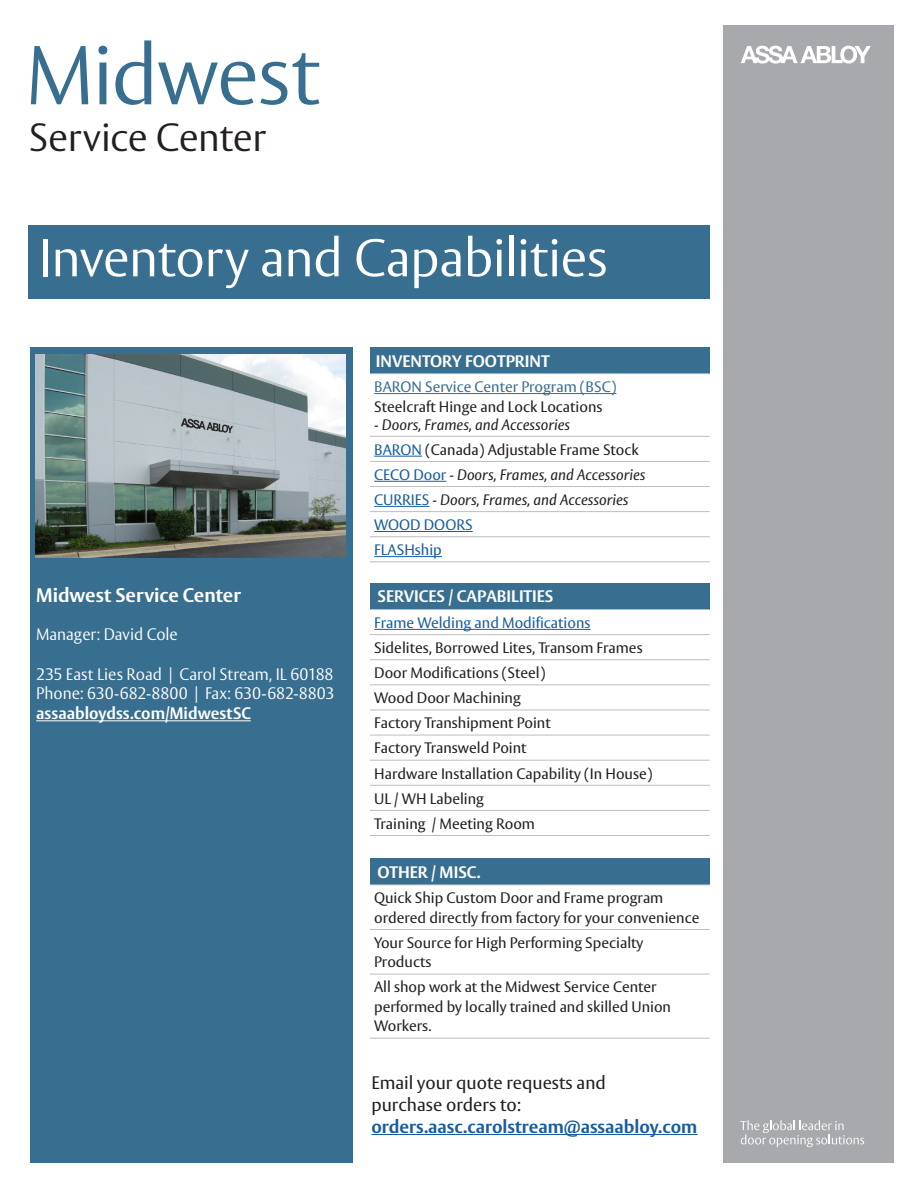
<style>
.page{position:relative;width:918px;height:1188px;background:#fff}
.page>*{position:absolute;margin:0;border:0;box-sizing:border-box;transform-origin:0 0}
.t1{font:300 82.5px "ASSA Vesta";letter-spacing:-.015em;color:#386e8f}
.t2{font:300 52.5px "ASSA Vesta";letter-spacing:-.015em;color:#fff}
.t3{font:300 39px "ASSA Vesta";letter-spacing:-.01em;color:#231f20}
.t4{font:700 19.5px "ASSA Vesta";color:#fff}
.t5{font:18px "ASSA Vesta";color:#231f20}
.t6{font:700 18px "ASSA Vesta";color:#175d9e}
.t7{font:300 16.5px "ASSA Vesta";letter-spacing:-.005em;color:#fff}
.t8{font:700 16.5px "ASSA Vesta";color:#fff}
.t9{font:15px/19.5px "ASSA Vesta";color:#231f20}
.t10{font:italic 15px "ASSA Vesta";color:#231f20}
.t11{font:15px "ASSA Vesta";color:#175d9e}
.t12{font:15px "ASSA Vesta";color:#386e8f}
.s1{color:#175d9e}
.s2{font-style:normal;color:#175d9e}
</style>
<div class="page">
<div style="left:30px;top:347px;width:323px;height:815px;background:#386e8f"></div>
<div style="left:28px;top:225px;width:682px;height:74px;background:#386e8f"></div>
<div style="left:723px;top:26px;width:171px;height:1137px;background:#a8a9ad"></div>
<svg style="left:741px;top:46px;width:130px;height:18px"></svg>
<svg style="left:740px;top:1120px;width:124px;height:27px"></svg>
<div style="left:370px;top:347px;width:340px;height:27px;background:#386e8f"></div>
<hr style="left:370px;top:373px;width:340px;height:1px;background:#bcbdc0">
<hr style="left:370px;top:436px;width:340px;height:1px;background:#bcbdc0">
<hr style="left:370px;top:461px;width:340px;height:1px;background:#bcbdc0">
<hr style="left:370px;top:486px;width:340px;height:1px;background:#bcbdc0">
<hr style="left:370px;top:511px;width:340px;height:1px;background:#bcbdc0">
<hr style="left:370px;top:536px;width:340px;height:1px;background:#bcbdc0">
<hr style="left:370px;top:561px;width:340px;height:1px;background:#bcbdc0">
<hr style="left:374px;top:393px;width:242px;height:1px;background:#386e8f">
<hr style="left:374px;top:456px;width:48px;height:1px;background:#175d9e">
<hr style="left:374px;top:481px;width:72px;height:1px;background:#175d9e">
<hr style="left:374px;top:506px;width:55px;height:1px;background:#175d9e">
<hr style="left:374px;top:531px;width:99px;height:1px;background:#175d9e">
<hr style="left:374px;top:556px;width:68px;height:1px;background:#175d9e">
<div style="left:370px;top:583px;width:340px;height:27px;background:#386e8f"></div>
<hr style="left:370px;top:609px;width:340px;height:1px;background:#bcbdc0">
<hr style="left:370px;top:634px;width:340px;height:1px;background:#bcbdc0">
<hr style="left:370px;top:659px;width:340px;height:1px;background:#bcbdc0">
<hr style="left:370px;top:684px;width:340px;height:1px;background:#bcbdc0">
<hr style="left:370px;top:710px;width:340px;height:1px;background:#bcbdc0">
<hr style="left:370px;top:735px;width:340px;height:1px;background:#bcbdc0">
<hr style="left:370px;top:760px;width:340px;height:1px;background:#bcbdc0">
<hr style="left:370px;top:785px;width:340px;height:1px;background:#bcbdc0">
<hr style="left:370px;top:810px;width:340px;height:1px;background:#bcbdc0">
<hr style="left:370px;top:835px;width:340px;height:1px;background:#bcbdc0">
<hr style="left:374px;top:629px;width:216px;height:1px;background:#175d9e">
<div style="left:370px;top:858px;width:340px;height:27px;background:#386e8f"></div>
<hr style="left:370px;top:884px;width:340px;height:1px;background:#bcbdc0">
<hr style="left:370px;top:929px;width:340px;height:1px;background:#bcbdc0">
<hr style="left:370px;top:974px;width:340px;height:1px;background:#bcbdc0">
<hr style="left:370px;top:1038px;width:340px;height:1px;background:#bcbdc0">
<img style="left:36px;top:354px;width:309px;height:203px">
<hr style="left:36px;top:720px;width:215px;height:1px;background:#fff">
<hr style="left:371px;top:1134px;width:326px;height:1px;background:#175d9e">
<p class="t1" style="left:26px;top:26px;width:296px">Midwest</p>
<p class="t3" style="left:29px;top:114px;width:239px">Service Center</p>
<p class="t2" style="left:39px;top:226px;width:571px">Inventory and Capabilities</p>
<p class="t4" style="left:36px;top:583px;width:206px">Midwest Service Center</p>
<p class="t7" style="left:36px;top:624px;width:143px">Manager: David Cole</p>
<p class="t7" style="left:36px;top:664px;width:299px">235 East Lies Road | Carol Stream, IL 60188</p>
<p class="t7" style="left:36px;top:684px;width:300px">Phone: 630-682-8800 | Fax: 630-682-8803</p>
<p class="t8" style="left:36px;top:703px;width:216px">assaabloydss.com/MidwestSC</p>
<p class="t8" style="left:376px;top:351px;width:175px">INVENTORY FOOTPRINT</p>
<p class="t12" style="left:374px;top:378px;width:244px">BARON Service Center Program (BSC)</p>
<p class="t9" style="left:374px;top:397px;width:230px">Steelcraft Hinge and Lock Locations</p>
<p class="t10" style="left:374px;top:415px;width:197px">- Doors, Frames, and Accessories</p>
<p class="t9" style="left:374px;top:440px;width:266px"><span class="s1">BARON</span> (Canada) Adjustable Frame Stock</p>
<p class="t10" style="left:374px;top:465px;width:273px"><span class="s2">CECO Door</span> - Doors, Frames, and Accessories</p>
<p class="t10" style="left:374px;top:491px;width:256px"><span class="s2">CURRIES</span> - Doors, Frames, and Accessories</p>
<p class="t11" style="left:374px;top:516px;width:100px">WOOD DOORS</p>
<p class="t11" style="left:374px;top:541px;width:69px">FLASHship</p>
<p class="t8" style="left:377px;top:586px;width:178px">SERVICES / CAPABILITIES</p>
<p class="t11" style="left:374px;top:614px;width:218px">Frame Welding and Modifications</p>
<p class="t9" style="left:374px;top:639px;width:270px">Sidelites, Borrowed Lites, Transom Frames</p>
<p class="t9" style="left:374px;top:664px;width:173px">Door Modifications (Steel)</p>
<p class="t9" style="left:374px;top:689px;width:148px">Wood Door Machining</p>
<p class="t9" style="left:374px;top:714px;width:178px">Factory Transhipment Point</p>
<p class="t9" style="left:374px;top:739px;width:154px">Factory Transweld Point</p>
<p class="t9" style="left:374px;top:764px;width:280px">Hardware Installation Capability (In House)</p>
<p class="t9" style="left:374px;top:789px;width:111px">UL / WH Labeling</p>
<p class="t9" style="left:374px;top:814px;width:162px">Training / Meeting Room</p>
<p class="t8" style="left:377px;top:862px;width:105px">OTHER / MISC.</p>
<p class="t9" style="left:374px;top:889px;width:291px">Quick Ship Custom Door and Frame program</p>
<p class="t9" style="left:374px;top:908px;width:327px">ordered directly from factory for your convenience</p>
<p class="t9" style="left:374px;top:933px;width:271px">Your Source for High Performing Specialty</p>
<p class="t9" style="left:374px;top:953px;width:59px">Products</p>
<p class="t9" style="left:374px;top:978px;width:284px">All shop work at the Midwest Service Center</p>
<p class="t9" style="left:374px;top:998px;width:299px">performed by locally trained and skilled Union<br>Workers.</p>
<p class="t5" style="left:371px;top:1072px;width:236px">Email your quote requests and</p>
<p class="t5" style="left:371px;top:1094px;width:151px">purchase orders to:</p>
<p class="t6" style="left:371px;top:1115px;width:327px">orders.aasc.carolstream@assaabloy.com</p>
</div>
